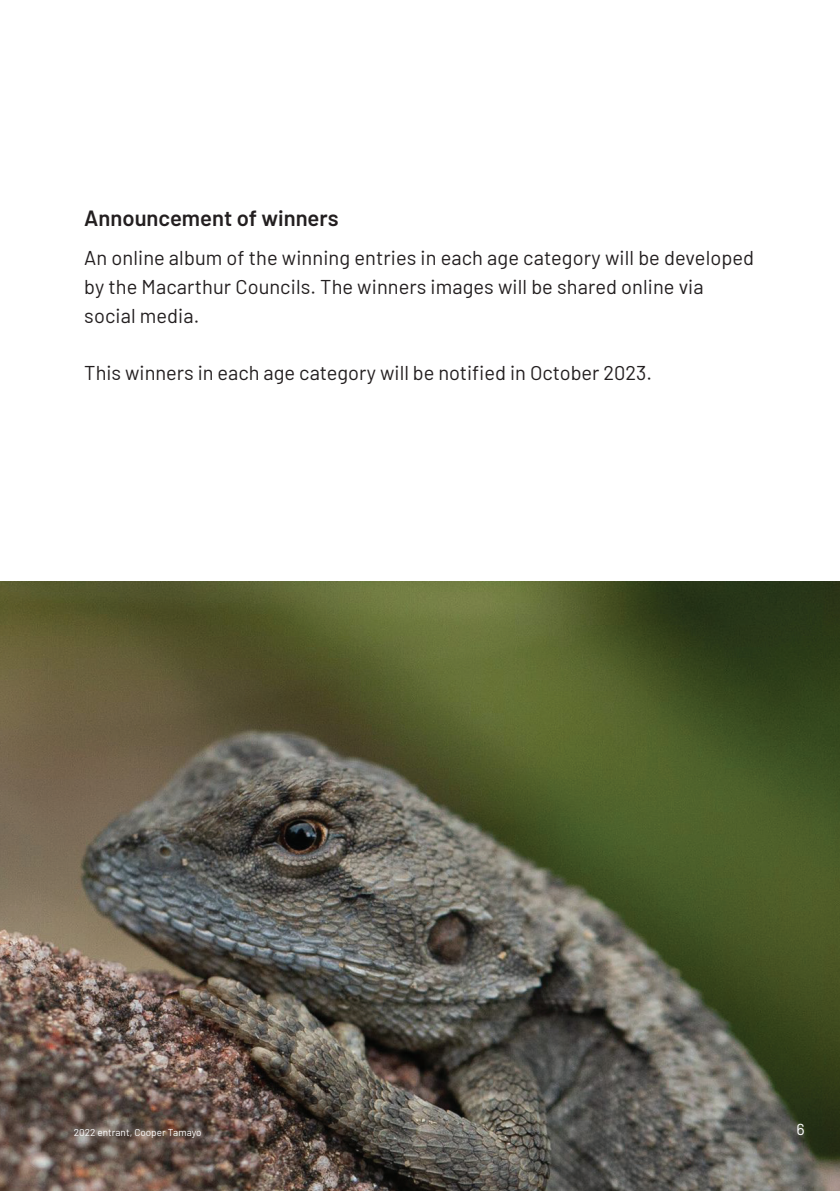
<style>
.page{position:relative;width:840px;height:1191px;background:#fff}
.page>*{position:absolute;margin:0;border:0;box-sizing:border-box;transform-origin:0 0}
.t1{font:600 22px "Barlow";color:#231f20}
.t2{font:20px/28.8px "Barlow";letter-spacing:.005em;color:#231f20}
.t3{font:16px "Barlow";color:#fff}
.t4{font:10px "Barlow";color:#fff}
</style>
<div class="page">
<img style="left:0;top:582px;width:839px;height:609px">
<p class="t1" style="left:84px;top:202px;width:255px">Announcement of winners</p>
<p class="t2" style="left:84px;top:242px;width:671px">An online album of the winning entries in each age category will be developed by the Macarthur Councils. The winners images will be shared online via social media.</p>
<p class="t2" style="left:84px;top:357px;width:569px">This winners in each age category will be notified in October 2023.</p>
<p class="t4" style="left:74px;top:1125px;width:129px">2022 entrant, Cooper Tamayo</p>
<p class="t3" style="left:796px;top:1117px;width:10px">6</p>
</div>
